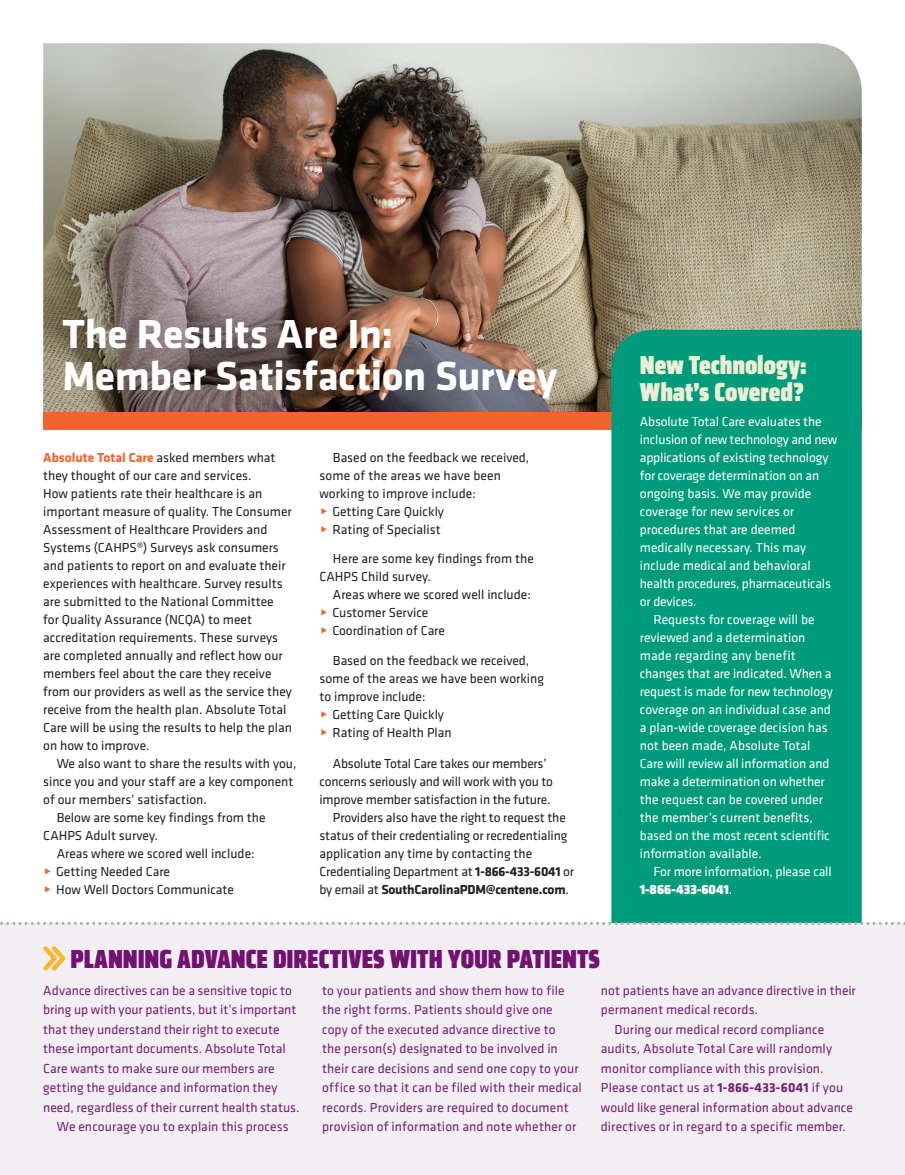
<style>
.page{position:relative;width:905px;height:1175px;background:#fff}
.page>*{position:absolute;margin:0;border:0;box-sizing:border-box;transform-origin:0 0}
.t1{font:700 42px/42px "Klavika";letter-spacing:-.01em;color:#fff}
.t2{font:27px "Klavika Display Bl Cond";color:#711271}
.t3{font:27px/27px "Klavika Display Bl Cond";color:#eceed5}
.t4{font:13.5px/18px "Klavika";color:#231f20}
.t5{font:13.5px/19.5px "Klavika";letter-spacing:.005em;color:#751f75}
.t6{font:13.5px "Klavika";letter-spacing:-.005em;color:#fff}
.t7{font:700 13.5px "Klavika";letter-spacing:-.015em;color:#231f20}
.t8{font:13.5px "Klavika Display Bl";color:#fff}
.s1{font-weight:700;color:#f2642f}
.s2{font-weight:700}
.s3{font-weight:400}
.s4{font-family:"Klavika"}
</style>
<div class="page">
<img style="left:43px;top:43px;width:818px;height:369px">
<div style="left:43px;top:412px;width:818px;height:17px;background:#f2642f"></div>
<div style="left:611px;top:330px;width:250px;height:592px;background:#009b7a"></div>
<div style="left:0;top:923px;width:904px;height:251px;background:#f3eef4"></div>
<svg style="left:0;top:922px;width:905px;height:3px"></svg>
<svg style="left:43px;top:946px;width:23px;height:25px"></svg>
<h1 class="t1" style="left:62px;top:311px;width:496px">The Results Are In:<br>Member Satisfaction Survey</h1>
<p class="t4" style="left:43px;top:448px;width:250px"><span class="s1">Absolute Total Care</span> asked members what they thought of our care and services.<br>How patients rate their healthcare is an important measure of quality. The Consumer Assessment of Healthcare Providers and Systems (CAHPS®) Surveys ask consumers and patients to report on and evaluate their experiences with healthcare. Survey results are submitted to the National Committee for Quality Assurance (NCQA) to meet accreditation requirements. These surveys are completed annually and reflect how our members feel about the care they receive from our providers as well as the service they receive from the health plan. Absolute Total Care will be using the results to help the plan on how to improve.</p>
<p class="t4" style="left:57px;top:753px;width:241px">We also want to share the results with you,</p>
<p class="t4" style="left:43px;top:771px;width:252px">since you and your staff are a key component</p>
<p class="t4" style="left:43px;top:789px;width:165px">of our members’ satisfaction.</p>
<p class="t4" style="left:57px;top:807px;width:210px">Below are some key findings from the</p>
<p class="t4" style="left:43px;top:825px;width:116px">CAHPS Adult survey.</p>
<p class="t4" style="left:57px;top:843px;width:199px">Areas where we scored well include:</p>
<p class="t4" style="left:56px;top:861px;width:115px">Getting Needed Care</p>
<p class="t4" style="left:56px;top:879px;width:179px">How Well Doctors Communicate</p>
<p class="t4" style="left:333px;top:447px;width:198px">Based on the feedback we received,</p>
<p class="t4" style="left:319px;top:465px;width:183px">some of the areas we have been</p>
<p class="t4" style="left:319px;top:483px;width:158px">working to improve include:</p>
<p class="t4" style="left:332px;top:501px;width:113px">Getting Care Quickly</p>
<p class="t4" style="left:332px;top:519px;width:110px">Rating of Specialist</p>
<p class="t4" style="left:319px;top:549px;width:216px;text-indent:14px">Here are some key findings from the<br>CAHPS Child survey.</p>
<p class="t4" style="left:332px;top:585px;width:200px">Areas where we scored well include:<br>Customer Service<br>Coordination of Care</p>
<p class="t4" style="left:333px;top:651px;width:198px">Based on the feedback we received,</p>
<p class="t4" style="left:319px;top:669px;width:226px">some of the areas we have been working</p>
<p class="t4" style="left:319px;top:687px;width:108px">to improve include:</p>
<p class="t4" style="left:332px;top:705px;width:113px">Getting Care Quickly</p>
<p class="t4" style="left:332px;top:723px;width:121px">Rating of Health Plan</p>
<p class="t4" style="left:333px;top:753px;width:215px">Absolute Total Care takes our members’</p>
<p class="t4" style="left:319px;top:771px;width:235px">concerns seriously and will work with you to</p>
<p class="t4" style="left:319px;top:789px;width:233px">improve member satisfaction in the future.</p>
<p class="t4" style="left:333px;top:807px;width:234px">Providers also have the right to request the</p>
<p class="t4" style="left:319px;top:825px;width:249px">status of their credentialing or recredentialing</p>
<p class="t4" style="left:319px;top:843px;width:214px">application any time by contacting the</p>
<p class="t4" style="left:319px;top:861px;width:256px">Credentialing Department at <span class="s2">1-866-433-6041</span> or</p>
<p class="t7" style="left:319px;top:879px;width:251px"><span class="s3">by email at</span> SouthCarolinaPDM@centene.com<span class="s3">.</span></p>
<h2 class="t3" style="left:640px;top:353px;width:168px">NEW TECHNOLOGY:<br>WHAT’S COVERED?</h2>
<p class="t6" style="left:640px;top:412px;width:183px">Absolute Total Care evaluates the</p>
<p class="t6" style="left:640px;top:430px;width:199px">inclusion of new technology and new</p>
<p class="t6" style="left:640px;top:448px;width:190px">applications of existing technology</p>
<p class="t6" style="left:640px;top:466px;width:181px">for coverage determination on an</p>
<p class="t6" style="left:640px;top:484px;width:173px">ongoing basis. We may provide</p>
<p class="t6" style="left:640px;top:502px;width:156px">coverage for new services or</p>
<p class="t6" style="left:640px;top:520px;width:157px">procedures that are deemed</p>
<p class="t6" style="left:640px;top:538px;width:168px">medically necessary. This may</p>
<p class="t6" style="left:640px;top:556px;width:172px">include medical and behavioral</p>
<p class="t6" style="left:640px;top:574px;width:192px">health procedures, pharmaceuticals</p>
<p class="t6" style="left:640px;top:592px;width:58px">or devices.</p>
<p class="t6" style="left:653px;top:610px;width:163px">Requests for coverage will be</p>
<p class="t6" style="left:640px;top:628px;width:167px">reviewed and a determination</p>
<p class="t6" style="left:640px;top:646px;width:157px">made regarding any benefit</p>
<p class="t6" style="left:640px;top:664px;width:193px">changes that are indicated. When a</p>
<p class="t6" style="left:640px;top:682px;width:194px">request is made for new technology</p>
<p class="t6" style="left:640px;top:700px;width:193px">coverage on an individual case and</p>
<p class="t6" style="left:640px;top:718px;width:189px">a plan-wide coverage decision has</p>
<p class="t6" style="left:640px;top:736px;width:172px">not been made, Absolute Total</p>
<p class="t6" style="left:640px;top:754px;width:191px">Care will review all information and</p>
<p class="t6" style="left:640px;top:772px;width:186px">make a determination on whether</p>
<p class="t6" style="left:640px;top:790px;width:185px">the request can be covered under</p>
<p class="t6" style="left:640px;top:808px;width:174px">the member’s current benefits,</p>
<p class="t6" style="left:640px;top:826px;width:191px">based on the most recent scientific</p>
<p class="t6" style="left:640px;top:844px;width:123px">information available.</p>
<p class="t6" style="left:653px;top:862px;width:180px">For more information, please call</p>
<p class="t8" style="left:640px;top:881px;width:94px">1-866-433-6041<span class="s4">.</span></p>
<h2 class="t2" style="left:70px;top:943px;width:531px">PLANNING ADVANCE DIRECTIVES WITH YOUR PATIENTS</h2>
<p class="t5" style="left:43px;top:980px;width:250px">Advance directives can be a sensitive topic to</p>
<p class="t5" style="left:43px;top:999px;width:255px">bring up with your patients, but it’s important</p>
<p class="t5" style="left:43px;top:1019px;width:238px">that they understand their right to execute</p>
<p class="t5" style="left:43px;top:1038px;width:244px">these important documents. Absolute Total</p>
<p class="t5" style="left:43px;top:1058px;width:233px">Care wants to make sure our members are</p>
<p class="t5" style="left:43px;top:1077px;width:236px">getting the guidance and information they</p>
<p class="t5" style="left:43px;top:1097px;width:258px">need, regardless of their current health status.</p>
<p class="t5" style="left:57px;top:1116px;width:233px">We encourage you to explain this process</p>
<p class="t5" style="left:322px;top:980px;width:261px">to your patients and show them how to file the right forms. Patients should give one copy of the executed advance directive to<br>the person(s) designated to be involved in their care decisions and send one copy to your office so that it can be filed with their medical records. Providers are required to document provision of information and note whether or</p>
<p class="t5" style="left:601px;top:980px;width:256px">not patients have an advance directive in their</p>
<p class="t5" style="left:601px;top:999px;width:159px">permanent medical records.</p>
<p class="t5" style="left:614px;top:1019px;width:211px">During our medical record compliance</p>
<p class="t5" style="left:601px;top:1038px;width:233px">audits, Absolute Total Care will randomly</p>
<p class="t5" style="left:601px;top:1058px;width:224px">monitor compliance with this provision.</p>
<p class="t5" style="left:601px;top:1077px;width:244px">Please contact us at <span class="s2">1-866-433-6041</span> if you</p>
<p class="t5" style="left:601px;top:1097px;width:253px">would like general information about advance</p>
<p class="t5" style="left:601px;top:1116px;width:247px">directives or in regard to a specific member.</p>
</div>
